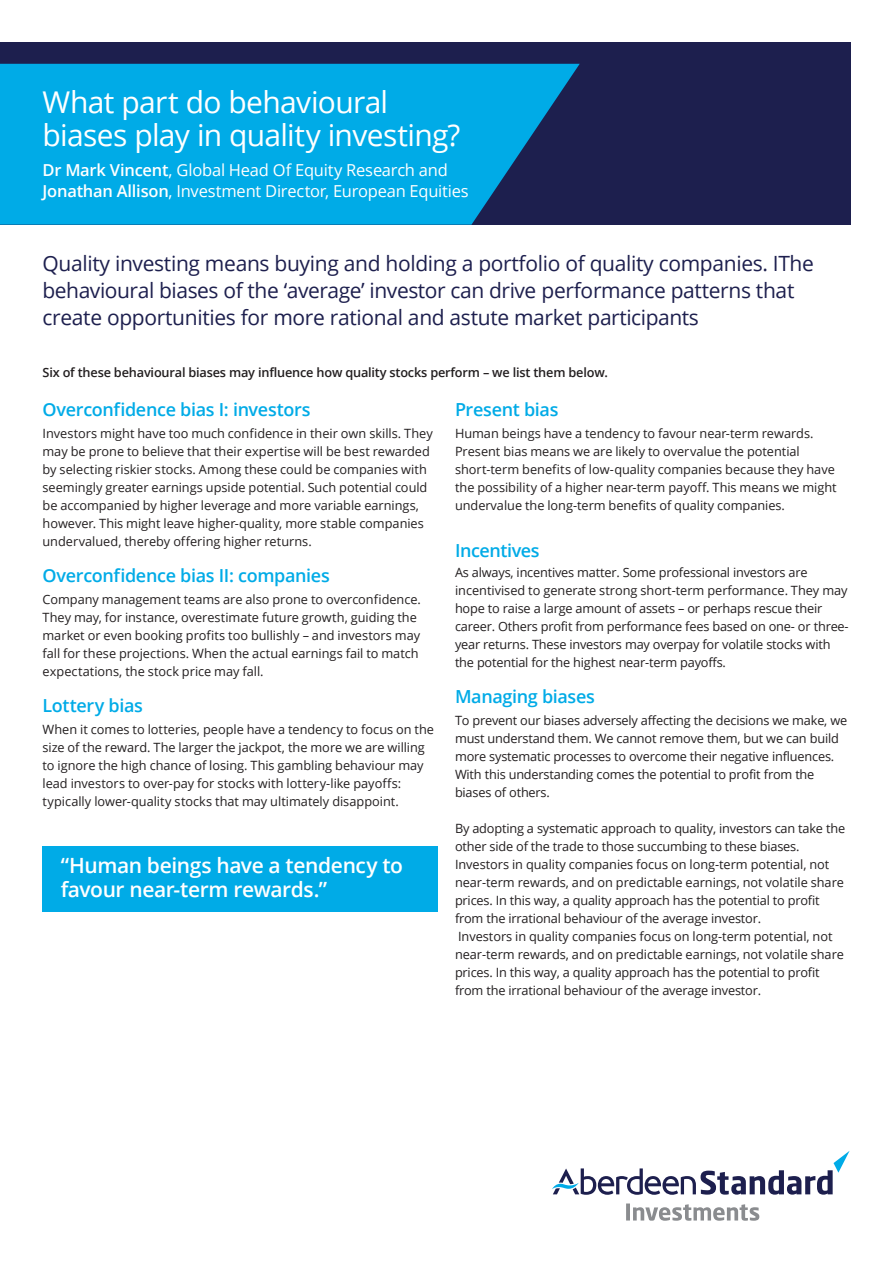
<style>
.page{position:relative;width:893px;height:1263px;background:#fff}
.page>*{position:absolute;margin:0;border:0;box-sizing:border-box;transform-origin:0 0}
.C12_T1_Document_Titl{font:30px/33px "Open Sans";letter-spacing:-.025em;color:#fff}
._01_Main_Headline{font:21px/27px "Open Sans";letter-spacing:-.015em;color:#1d1f4e}
._01_Main_Headline-2{font:600 21px/24px "Open Sans";letter-spacing:-.02em;color:#fff}
._05_Subhead_1___Colo{font:600 18px "Open Sans";letter-spacing:-.02em;color:#00abe7}
.C12_T1_Document_Titl-2{font:16.5px "Open Sans";letter-spacing:-.015em;color:#fff}
.C13_T1_Cover_Subhead{font:15px "Open Sans";letter-spacing:-.015em;color:#fff}
._05_Subhead_1___Colo-2{font:12.75px/18px "Open Sans";letter-spacing:-.005em;color:#231f20}
._01_Main_Headline-3{font:600 12.75px "Open Sans";letter-spacing:-.015em;color:#231f20}
.s1{font-weight:600}
</style>
<div class="page">
<div style="left:0;top:43px;width:850px;height:182px;background:#1d1f4e"></div>
<svg style="left:552px;top:1151px;width:298px;height:44px"></svg>
<svg style="left:626px;top:1203px;width:133px;height:18px"></svg>
<div style="left:43px;top:846px;width:395px;height:66px;background:#00abe7"></div>
<svg style="left:0;top:64px;width:580px;height:161px;background:#029dd8"></svg>
<p class="C13_T1_Cover_Subhead" style="left:43px;top:81px;width:81px">March 2019</p>
<p class="C12_T1_Document_Titl" style="left:43px;top:85px;width:419px">What part do behavioural biases play in quality investing?</p>
<p class="C12_T1_Document_Titl-2" style="left:43px;top:158px;width:407px"><span class="s1">Dr Mark Vincent</span>, Global Head Of Equity Research and</p>
<p class="C12_T1_Document_Titl-2" style="left:43px;top:179px;width:428px"><span class="s1">Jonathan Allison</span>, Investment Director, European Equities</p>
<p class="_01_Main_Headline" style="left:43px;top:249px;width:773px">Quality investing means buying and holding a portfolio of quality companies. IThe behavioural biases of the ‘average’ investor can drive performance patterns that create opportunities for more rational and astute market participants</p>
<p class="_01_Main_Headline-3" style="left:43px;top:364px;width:567px">Six of these behavioural biases may influence how quality stocks perform – we list them below.</p>
<p class="_05_Subhead_1___Colo" style="left:43px;top:397px;width:270px">Overconfidence bias I: investors</p>
<p class="_05_Subhead_1___Colo-2" style="left:43px;top:424px;width:392px">Investors might have too much confidence in their own skills. They may be prone to believe that their expertise will be best rewarded by selecting riskier stocks. Among these could be companies with seemingly greater earnings upside potential. Such potential could be accompanied by higher leverage and more variable earnings, however. This might leave higher-quality, more stable companies undervalued, thereby offering higher returns.</p>
<p class="_05_Subhead_1___Colo" style="left:43px;top:563px;width:289px">Overconfidence bias II: companies</p>
<p class="_05_Subhead_1___Colo-2" style="left:43px;top:590px;width:380px">Company management teams are also prone to overconfidence.<br>They may, for instance, overestimate future growth, guiding the market or even booking profits too bullishly – and investors may fall for these projections. When the actual earnings fail to match expectations, the stock price may fall.</p>
<p class="_05_Subhead_1___Colo" style="left:43px;top:693px;width:102px">Lottery bias</p>
<p class="_05_Subhead_1___Colo-2" style="left:43px;top:720px;width:393px">When it comes to lotteries, people have a tendency to focus on the size of the reward. The larger the jackpot, the more we are willing to ignore the high chance of losing. This gambling behaviour may lead investors to over-pay for stocks with lottery-like payoffs: typically lower-quality stocks that may ultimately disappoint.</p>
<p class="_01_Main_Headline-2" style="left:61px;top:853px;width:344px">“Human beings have a tendency to favour near-term rewards.”</p>
<p class="_05_Subhead_1___Colo" style="left:455px;top:397px;width:105px">Present bias</p>
<p class="_05_Subhead_1___Colo-2" style="left:455px;top:424px;width:383px">Human beings have a tendency to favour near-term rewards.<br>Present bias means we are likely to overvalue the potential short-term benefits of low-quality companies because they have the possibility of a higher near-term payoff. This means we might undervalue the long-term benefits of quality companies.</p>
<p class="_05_Subhead_1___Colo" style="left:455px;top:538px;width:86px">Incentives</p>
<p class="_05_Subhead_1___Colo-2" style="left:455px;top:563px;width:395px">As always, incentives matter. Some professional investors are incentivised to generate strong short-term performance. They may hope to raise a large amount of assets – or perhaps rescue their career. Others profit from performance fees based on one- or three&shy;year returns. These investors may overpay for volatile stocks with the potential for the highest near-term payoffs.</p>
<p class="_05_Subhead_1___Colo" style="left:455px;top:684px;width:141px">Managing biases</p>
<p class="_05_Subhead_1___Colo-2" style="left:455px;top:711px;width:394px">To prevent our biases adversely affecting the decisions we make, we must understand them. We cannot remove them, but we can build more systematic processes to overcome their negative influences.<br>With this understanding comes the potential to profit from the biases of others.</p>
<p class="_05_Subhead_1___Colo-2" style="left:455px;top:819px;width:392px">By adopting a systematic approach to quality, investors can take the other side of the trade to those succumbing to these biases.<br>Investors in quality companies focus on long-term potential, not near-term rewards, and on predictable earnings, not volatile share prices. In this way, a quality approach has the potential to profit from the irrational behaviour of the average investor.<br>Investors in quality companies focus on long-term potential, not near-term rewards, and on predictable earnings, not volatile share prices. In this way, a quality approach has the potential to profit from the irrational behaviour of the average investor.</p>
</div>
